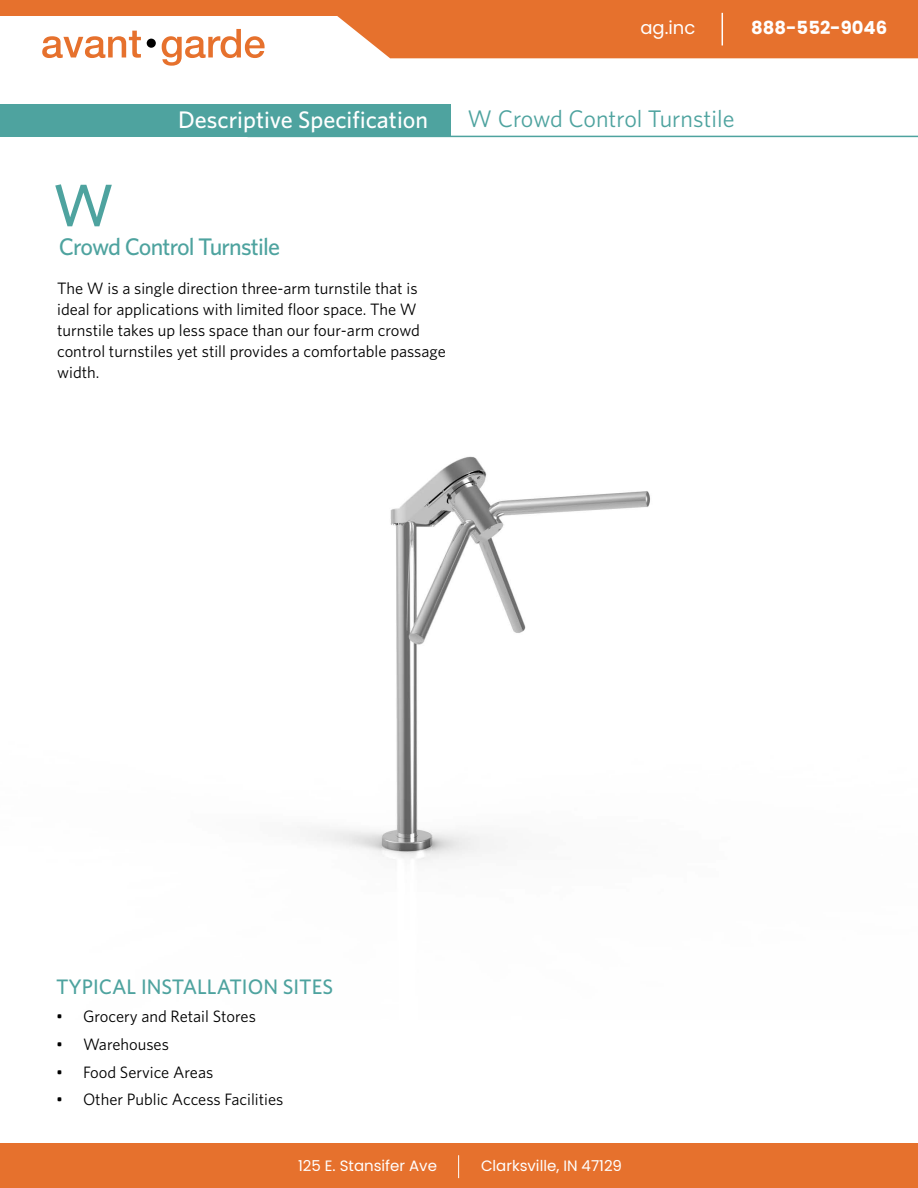
<style>
.page{position:relative;width:918px;height:1188px;background:#fff}
.page>*{position:absolute;margin:0;border:0;box-sizing:border-box;transform-origin:0 0}
.t1{font:500 60px "Whitney";color:#4ea39f}
.t2{font:500 24px "Whitney";color:#fff}
.t3{font:24px "Whitney";color:#4ea39f}
.t4{font:500 24px "Whitney";letter-spacing:-.035em;color:#4ea39f}
.t5{font:500 21px "Whitney";color:#4ea39f}
.t6{font:700 18px "Poppins";color:#fff}
.t7{font:18px "Poppins";color:#fff}
.t8{font:16.5px/21px "Whitney";color:#000}
.t9{font:15px "Poppins";color:#fff}
</style>
<div class="page">
<div style="left:0;top:1143px;width:918px;height:45px;background:#e6712d"></div>
<svg style="left:458px;top:1155px;width:1px;height:23px"></svg>
<img style="left:308px;top:456px;width:342px;height:405px">
<div style="left:0;top:105px;width:450px;height:32px;background:#4ea39f"></div>
<hr style="left:248px;top:136px;width:670px;height:1px;background:#4ea39f">
<div style="left:0;top:0;width:433px;height:15px;background:#e6712d"></div>
<div style="left:317px;top:0;width:601px;height:58px;background:#e6712d"></div>
<svg style="left:42px;top:31px;width:99px;height:27px"></svg>
<svg style="left:162px;top:29px;width:103px;height:37px"></svg>
<div style="left:147px;top:39px;width:9px;height:9px;background:#000;border-radius:50%"></div>
<hr style="left:722px;top:13px;width:1px;height:32px;background:#fff">
<p class="t7" style="left:640px;top:17px;width:56px">ag.inc</p>
<p class="t6" style="left:751px;top:17px;width:138px">888-552-9046</p>
<p class="t2" style="left:178px;top:104px;width:252px">Descriptive Specification</p>
<p class="t3" style="left:468px;top:103px;width:268px">W Crowd Control Turnstile</p>
<p class="t1" style="left:53px;top:166px;width:63px">W</p>
<p class="t4" style="left:59px;top:231px;width:223px">Crowd Control Turnstile</p>
<p class="t8" style="left:57px;top:277px;width:390px">The W is a single direction three-arm turnstile that is ideal for applications with limited floor space. The W turnstile takes up less space than our four-arm crowd control turnstiles yet still provides a comfortable passage width.</p>
<p class="t5" style="left:56px;top:973px;width:279px">TYPICAL INSTALLATION SITES</p>
<p class="t8" style="left:56px;top:1005px;width:201px">• Grocery and Retail Stores</p>
<p class="t8" style="left:56px;top:1033px;width:114px">• Warehouses</p>
<p class="t8" style="left:56px;top:1061px;width:159px">• Food Service Areas</p>
<p class="t8" style="left:56px;top:1089px;width:229px">• Other Public Access Facilities</p>
<p class="t9" style="left:298px;top:1157px;width:140px">125 E. Stansifer Ave</p>
<p class="t9" style="left:481px;top:1157px;width:143px">Clarksville, IN 47129</p>
</div>
